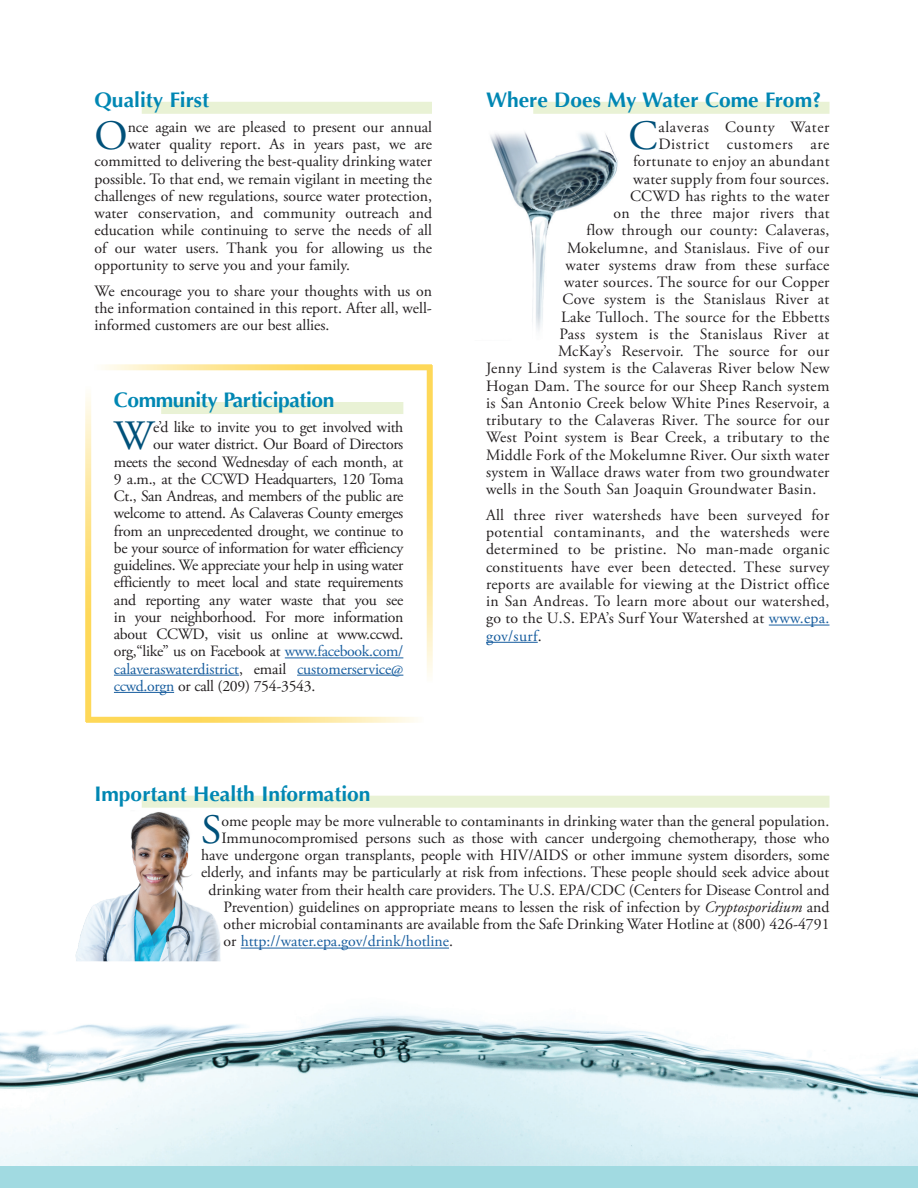
<style>
.page{position:relative;width:918px;height:1188px;background:#fff}
.page>*{position:absolute;margin:0;border:0;box-sizing:border-box;transform-origin:0 0}
.Initial_Cap{font:41.7px "Adobe Garamond Pro";color:#00517a}
.Article_Headline-BLO{font:700 21px "Optima";color:#0087b3}
.Article_Headline-BLO-2{font:700 21px "Optima";letter-spacing:-.02em;color:#0087b3}
.Initial_Cap-2{font:15.75px "Adobe Garamond Pro";color:#231f20}
.Initial_Cap-3{font:15.75px "Adobe Garamond Pro";letter-spacing:.02em;color:#231f20}
.Initial_Cap-4{font:15.75px "Adobe Garamond Pro";letter-spacing:-.02em;color:#231f20}
.First_Paragraph{font:15.75px/17.2px "Adobe Garamond Pro";color:#231f20;text-align:justify}
.Initial_Cap-5{font:15.75px "Adobe Garamond Pro";letter-spacing:-.01em;color:#175d9e}
.Initial_Cap-6{font:15.75px "Adobe Garamond Pro";letter-spacing:.04em;color:#231f20}
.Initial_Cap-7{font:15.75px "Adobe Garamond Pro";letter-spacing:.025em;color:#231f20}
.s1{color:#175d9e}
.s2{color:#231f20}
.s3{font-style:italic}
</style>
<div class="page">
<img style="left:0;top:1013px;width:918px;height:153px">
<div style="left:0;top:1166px;width:918px;height:22px;background:#a1dae1"></div>
<div style="left:161px;top:402px;width:242px;height:12px;background:#e9f2d5"></div>
<hr style="left:285px;top:658px;width:118px;height:1px;background:#175d9e">
<hr style="left:114px;top:675px;width:125px;height:1px;background:#175d9e">
<hr style="left:297px;top:675px;width:106px;height:1px;background:#175d9e">
<hr style="left:114px;top:692px;width:60px;height:1px;background:#175d9e">
<div style="left:533px;top:102px;width:297px;height:12px;background:#e9f2d5"></div>
<hr style="left:769px;top:625px;width:60px;height:1px;background:#175d9e">
<hr style="left:486px;top:642px;width:52px;height:1px;background:#175d9e">
<div style="left:142px;top:796px;width:688px;height:12px;background:#e9f2d5"></div>
<hr style="left:241px;top:948px;width:208px;height:1px;background:#175d9e">
<div style="left:142px;top:102px;width:290px;height:12px;background:#e9f2d5"></div>
<img style="left:490px;top:132px;width:128px;height:199px">
<svg style="left:85px;top:394px;width:6px;height:328px;background:#fee38a"></svg>
<svg style="left:86px;top:717px;width:331px;height:6px;background:#fee389"></svg>
<svg style="left:427px;top:365px;width:6px;height:311px;background:#fee38a"></svg>
<svg style="left:102px;top:364px;width:330px;height:6px;background:#fee38b"></svg>
<img style="left:75px;top:812px;width:146px;height:149px">
<p class="Article_Headline-BLO" style="left:94px;top:88px;width:116px">Quality First</p>
<p class="Initial_Cap" style="left:94px;top:111px;width:35px">O</p>
<p class="Initial_Cap-2" style="left:128px;top:117px;width:306px">nce again we are pleased to present our annual</p>
<p class="Initial_Cap-2" style="left:128px;top:135px;width:306px">water quality report. As in years past, we are</p>
<p class="Initial_Cap-2" style="left:94px;top:152px;width:339px">committed to delivering the best-quality drinking water</p>
<p class="Initial_Cap-2" style="left:94px;top:169px;width:339px">possible. To that end, we remain vigilant in meeting the</p>
<p class="Initial_Cap-2" style="left:94px;top:186px;width:339px">challenges of new regulations, source water protection,</p>
<p class="Initial_Cap-2" style="left:94px;top:204px;width:339px">water conservation, and community outreach and</p>
<p class="Initial_Cap-2" style="left:94px;top:221px;width:339px">education while continuing to serve the needs of all</p>
<p class="Initial_Cap-2" style="left:94px;top:238px;width:339px">of our water users. Thank you for allowing us the</p>
<p class="Initial_Cap-2" style="left:94px;top:255px;width:257px">opportunity to serve you and your family.</p>
<p class="First_Paragraph" style="left:94px;top:283px;width:339px">We encourage you to share your thoughts with us on the information contained in this report. After all, well&shy;informed customers are our best allies.</p>
<p class="Article_Headline-BLO-2" style="left:114px;top:388px;width:222px">Community Participation</p>
<p class="Initial_Cap" style="left:114px;top:411px;width:42px">W</p>
<p class="Initial_Cap-4" style="left:153px;top:418px;width:252px">e’d like to invite you to get involved with</p>
<p class="Initial_Cap-4" style="left:153px;top:435px;width:252px">our water district. Our Board of Directors</p>
<p class="Initial_Cap-4" style="left:114px;top:452px;width:291px">meets the second Wednesday of each month, at</p>
<p class="Initial_Cap-4" style="left:114px;top:469px;width:291px">9 a.m., at the CCWD Headquarters, 120 Toma</p>
<p class="Initial_Cap-4" style="left:114px;top:487px;width:291px">Ct., San Andreas, and members of the public are</p>
<p class="Initial_Cap-4" style="left:114px;top:504px;width:291px">welcome to attend. As Calaveras County emerges</p>
<p class="Initial_Cap-4" style="left:114px;top:521px;width:291px">from an unprecedented drought, we continue to</p>
<p class="Initial_Cap-4" style="left:114px;top:538px;width:291px">be your source of information for water efficiency</p>
<p class="Initial_Cap-4" style="left:114px;top:556px;width:291px">guidelines. We appreciate your help in using water</p>
<p class="Initial_Cap-4" style="left:114px;top:573px;width:291px">efficiently to meet local and state requirements</p>
<p class="Initial_Cap-2" style="left:114px;top:590px;width:291px">and reporting any water waste that you see</p>
<p class="Initial_Cap-4" style="left:114px;top:607px;width:291px">in your neighborhood. For more information</p>
<p class="Initial_Cap-4" style="left:114px;top:625px;width:291px">about CCWD, visit us online at www.ccwd.</p>
<p class="Initial_Cap-4" style="left:114px;top:642px;width:291px">org,“like” us on Facebook at <span class="s1">www.facebook.com/</span></p>
<p class="Initial_Cap-5" style="left:114px;top:659px;width:291px">calaveraswaterdistrict<span class="s2">, email</span> customerservice@</p>
<p class="Initial_Cap-4" style="left:114px;top:676px;width:203px"><span class="s1">ccwd.orgn</span> or call (209) 754-3543.</p>
<p class="Article_Headline-BLO" style="left:486px;top:88px;width:337px">Where Does My Water Come From?</p>
<p class="Initial_Cap" style="left:628px;top:111px;width:31px">C</p>
<p class="Initial_Cap-6" style="left:658px;top:117px;width:173px">alaveras County Water</p>
<p class="Initial_Cap-6" style="left:658px;top:135px;width:173px">District customers are</p>
<p class="Initial_Cap-3" style="left:633px;top:152px;width:198px">fortunate to enjoy an abundant</p>
<p class="Initial_Cap-3" style="left:633px;top:169px;width:198px">water supply from four sources.</p>
<p class="Initial_Cap-3" style="left:630px;top:186px;width:201px">CCWD has rights to the water</p>
<p class="Initial_Cap-3" style="left:614px;top:204px;width:218px">on the three major rivers that</p>
<p class="Initial_Cap-3" style="left:586px;top:221px;width:244px">flow through our county: Calaveras,</p>
<p class="Initial_Cap-3" style="left:567px;top:238px;width:264px">Mokelumne, and Stanislaus. Five of our</p>
<p class="Initial_Cap-3" style="left:566px;top:255px;width:266px">water systems draw from these surface</p>
<p class="Initial_Cap-3" style="left:564px;top:273px;width:267px">water sources. The source for our Copper</p>
<p class="Initial_Cap-3" style="left:562px;top:290px;width:268px">Cove system is the Stanislaus River at</p>
<p class="Initial_Cap-3" style="left:561px;top:307px;width:270px">Lake Tulloch. The source for the Ebbetts</p>
<p class="Initial_Cap-7" style="left:560px;top:324px;width:271px">Pass system is the Stanislaus River at</p>
<p class="Initial_Cap-3" style="left:558px;top:342px;width:273px">McKay’s Reservoir. The source for our</p>
<p class="Initial_Cap-3" style="left:486px;top:359px;width:345px">Jenny Lind system is the Calaveras River below New</p>
<p class="Initial_Cap-3" style="left:486px;top:376px;width:345px">Hogan Dam. The source for our Sheep Ranch system</p>
<p class="Initial_Cap-3" style="left:486px;top:393px;width:345px">is San Antonio Creek below White Pines Reservoir, a</p>
<p class="Initial_Cap-3" style="left:486px;top:411px;width:345px">tributary to the Calaveras River. The source for our</p>
<p class="Initial_Cap-3" style="left:486px;top:428px;width:345px">West Point system is Bear Creek, a tributary to the</p>
<p class="Initial_Cap-3" style="left:486px;top:445px;width:345px">Middle Fork of the Mokelumne River. Our sixth water</p>
<p class="Initial_Cap-3" style="left:486px;top:462px;width:345px">system in Wallace draws water from two groundwater</p>
<p class="Initial_Cap-3" style="left:486px;top:480px;width:332px">wells in the South San Joaquin Groundwater Basin.</p>
<p class="First_Paragraph" style="left:486px;top:507px;width:345px">All three river watersheds have been surveyed for potential contaminants, and the watersheds were determined to be pristine. No man-made organic constituents have ever been detected. These survey reports are available for viewing at the District office in San Andreas. To learn more about our watershed, go to the U.S. EPA’s Surf Your Watershed at <span class="s1">www.epa. gov/surf</span>.</p>
<p class="Article_Headline-BLO" style="left:94px;top:782px;width:278px">Important Health Information</p>
<p class="Initial_Cap" style="left:201px;top:805px;width:22px">S</p>
<p class="Initial_Cap-2" style="left:221px;top:811px;width:610px">ome people may be more vulnerable to contaminants in drinking water than the general population.</p>
<p class="Initial_Cap-2" style="left:221px;top:829px;width:610px">Immunocompromised persons such as those with cancer undergoing chemotherapy, those who</p>
<p class="Initial_Cap-2" style="left:201px;top:846px;width:630px">have undergone organ transplants, people with HIV/AIDS or other immune system disorders, some</p>
<p class="Initial_Cap-2" style="left:201px;top:863px;width:630px">elderly, and infants may be particularly at risk from infections. These people should seek advice about</p>
<p class="Initial_Cap-2" style="left:208px;top:880px;width:622px">drinking water from their health care providers. The U.S. EPA/CDC (Centers for Disease Control and</p>
<p class="Initial_Cap-2" style="left:224px;top:898px;width:608px">Prevention) guidelines on appropriate means to lessen the risk of infection by <span class="s3">Cryptosporidium</span> and</p>
<p class="Initial_Cap-2" style="left:224px;top:915px;width:608px">other microbial contaminants are available from the Safe Drinking Water Hotline at (800) 426-4791</p>
<p class="Initial_Cap-5" style="left:224px;top:932px;width:231px"><span class="s2">or</span> http://water.epa.gov/drink/hotline<span class="s2">.</span></p>
</div>
